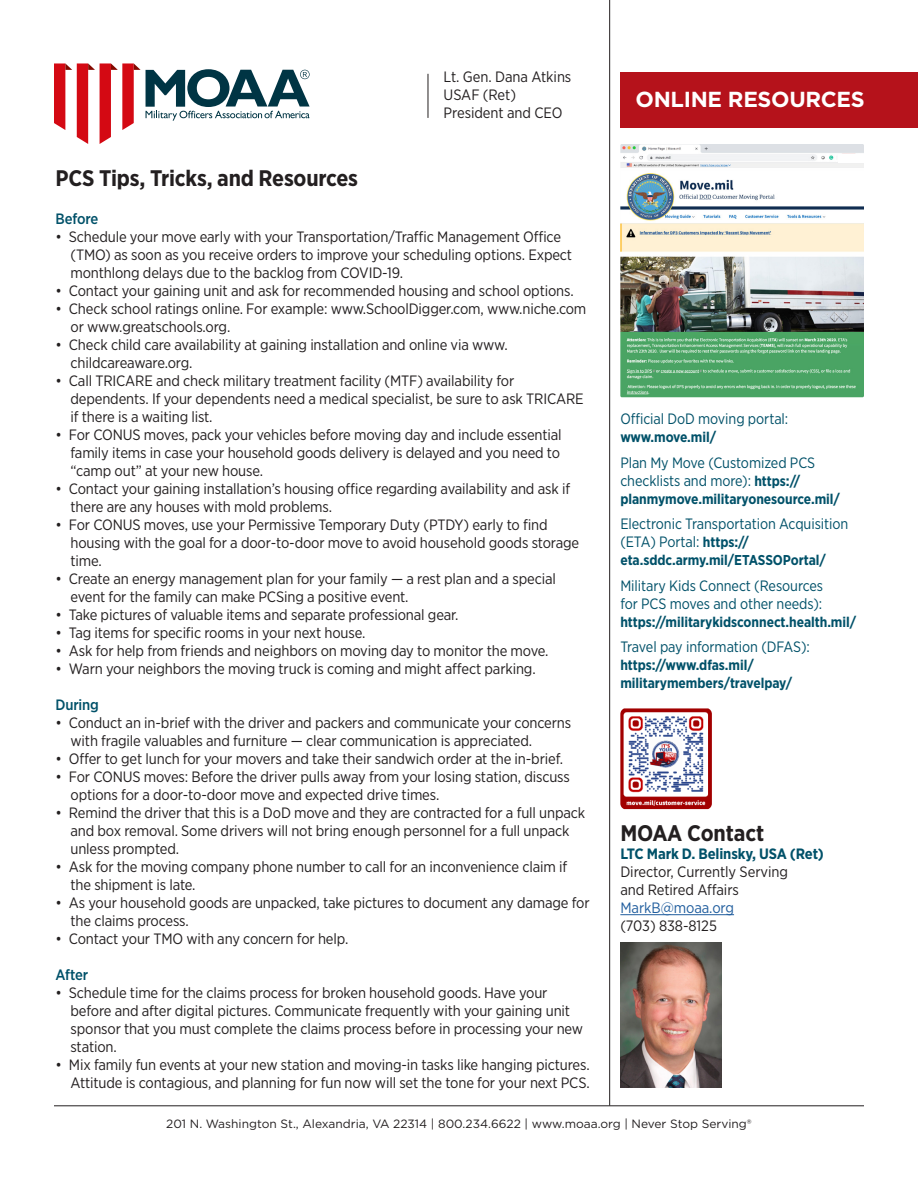
<style>
.page{position:relative;width:918px;height:1188px;background:#fff}
.page>*{position:absolute;margin:0;border:0;box-sizing:border-box;transform-origin:0 0}
.t1{font:700 22.5px "Gotham Narrow";letter-spacing:-.01em;color:#231f20}
.t2{font:700 21.75px "Gotham";letter-spacing:-.015em;color:#fff}
.t3{font:15px/18px "Gotham Narrow";letter-spacing:-.01em;color:#231f20}
.t4{font:15px/18px "Gotham Narrow";letter-spacing:-.005em;color:#005169}
.t5{font:700 15px "Gotham Narrow";letter-spacing:-.01em;color:#005169}
.t6{font:500 15px "Gotham Narrow";letter-spacing:-.01em;color:#005169}
.t7{font:15px "Gotham Narrow";letter-spacing:-.005em;color:#215e9e}
.t8{font:700 14.25px/18px "Gotham Narrow";letter-spacing:-.005em;color:#005169}
.t9{font:12px "Gotham";color:#231f20}
.s1{font-weight:700;font-size:14.25px}
</style>
<div class="page">
<div style="left:620px;top:72px;width:298px;height:56px;background:#b5121b"></div>
<svg style="left:54px;top:63px;width:256px;height:81px"></svg>
<hr style="left:428px;top:74px;width:1px;height:44px;background:#231f20">
<hr style="left:54px;top:1106px;width:810px;height:1px;background:#231f20">
<hr style="left:609px;top:0;width:1px;height:1106px;background:#231f20">
<hr style="left:620px;top:914px;width:114px;height:1px;background:#215e9e">
<img style="left:620px;top:942px;width:102px;height:146px">
<img style="left:620px;top:708px;width:92px;height:101px">
<img style="left:620px;top:144px;width:244px;height:253px">
<div style="left:838px;top:154px;width:25px;height:8px;background:#fff"></div>
<p class="t3" style="left:444px;top:68px;width:129px">Lt. Gen. Dana Atkins<br>USAF (Ret)<br>President and CEO</p>
<h1 class="t1" style="left:56px;top:164px;width:304px">PCS Tips, Tricks, and Resources</h1>
<p class="t6" style="left:56px;top:209px;width:44px">Before</p>
<p class="t3" style="left:70px;top:228px;width:503px;text-indent:-15px">• Schedule your move early with your Transportation/Traffic Management Office (TMO) as soon as you receive orders to improve your scheduling options. Expect monthlong delays due to the backlog from COVID-19.</p>
<p class="t3" style="left:56px;top:282px;width:520px">• Contact your gaining unit and ask for recommended housing and school options.</p>
<p class="t3" style="left:70px;top:300px;width:517px;text-indent:-15px">• Check school ratings online. For example: www.SchoolDigger.com, www.niche.com or www.greatschools.org.</p>
<p class="t3" style="left:70px;top:336px;width:439px;text-indent:-15px">• Check child care availability at gaining installation and online via www. childcareaware.org.</p>
<p class="t3" style="left:70px;top:372px;width:515px;text-indent:-15px">• Call TRICARE and check military treatment facility (MTF) availability for dependents. If your dependents need a medical specialist, be sure to ask TRICARE if there is a waiting list.</p>
<p class="t3" style="left:70px;top:426px;width:493px;text-align:justify;text-indent:-15px">• For CONUS moves, pack your vehicles before moving day and include essential family items in case your household goods delivery is delayed and you need to “camp out” at your new house.</p>
<p class="t3" style="left:70px;top:480px;width:501px;text-indent:-15px">• Contact your gaining installation’s housing office regarding availability and ask if there are any houses with mold problems.</p>
<p class="t3" style="left:70px;top:516px;width:510px;text-indent:-15px">• For CONUS moves, use your Permissive Temporary Duty (PTDY) early to find housing with the goal for a door-to-door move to avoid household goods storage time.</p>
<p class="t3" style="left:70px;top:570px;width:487px;text-indent:-15px">• Create an energy management plan for your family — a rest plan and a special event for the family can make PCSing a positive event.</p>
<p class="t3" style="left:56px;top:606px;width:405px">• Take pictures of valuable items and separate professional gear.</p>
<p class="t3" style="left:56px;top:624px;width:312px">• Tag items for specific rooms in your next house.</p>
<p class="t3" style="left:56px;top:642px;width:495px">• Ask for help from friends and neighbors on moving day to monitor the move.</p>
<p class="t3" style="left:56px;top:660px;width:482px">• Warn your neighbors the moving truck is coming and might affect parking.</p>
<p class="t6" style="left:56px;top:695px;width:45px">During</p>
<p class="t3" style="left:70px;top:714px;width:502px;text-indent:-15px">• Conduct an in-brief with the driver and packers and communicate your concerns with fragile valuables and furniture — clear communication is appreciated.</p>
<p class="t3" style="left:56px;top:750px;width:509px">• Offer to get lunch for your movers and take their sandwich order at the in-brief.</p>
<p class="t3" style="left:70px;top:768px;width:501px;text-indent:-15px">• For CONUS moves: Before the driver pulls away from your losing station, discuss options for a door-to-door move and expected drive times.</p>
<p class="t3" style="left:70px;top:804px;width:516px;text-indent:-15px">• Remind the driver that this is a DoD move and they are contracted for a full unpack and box removal. Some drivers will not bring enough personnel for a full unpack unless prompted.</p>
<p class="t3" style="left:70px;top:858px;width:498px;text-indent:-15px">• Ask for the moving company phone number to call for an inconvenience claim if the shipment is late.</p>
<p class="t3" style="left:70px;top:894px;width:521px;text-indent:-15px">• As your household goods are unpacked, take pictures to document any damage for the claims process.</p>
<p class="t3" style="left:56px;top:930px;width:294px">• Contact your TMO with any concern for help.</p>
<p class="t6" style="left:56px;top:965px;width:34px">After</p>
<p class="t3" style="left:70px;top:984px;width:514px;text-indent:-15px">• Schedule time for the claims process for broken household goods. Have your before and after digital pictures. Communicate frequently with your gaining unit sponsor that you must complete the claims process before in processing your new station.</p>
<p class="t3" style="left:56px;top:1056px;width:536px;text-align:right">• Mix family fun events at your new station and moving-in tasks like hanging pictures.<br>Attitude is contagious, and planning for fun now will set the tone for your next PCS.</p>
<h2 class="t2" style="left:636px;top:85px;width:231px">ONLINE RESOURCES</h2>
<p class="t4" style="left:620px;top:410px;width:169px">Official DoD moving portal:</p>
<p class="t8" style="left:620px;top:428px;width:97px">www.move.mil/</p>
<p class="t4" style="left:620px;top:453px;width:196px">Plan My Move (Customized PCS checklists and more): <span class="s1">https://</span></p>
<p class="t8" style="left:620px;top:490px;width:221px">planmymove.militaryonesource.mil/</p>
<p class="t4" style="left:620px;top:515px;width:230px">Electronic Transportation Acquisition (ETA) Portal: <span class="s1">https://</span></p>
<p class="t8" style="left:620px;top:551px;width:207px">eta.sddc.army.mil/ETASSOPortal/</p>
<p class="t4" style="left:620px;top:576px;width:204px">Military Kids Connect (Resources for PCS moves and other needs):</p>
<p class="t8" style="left:620px;top:613px;width:237px">https://militarykidsconnect.health.mil/</p>
<p class="t4" style="left:620px;top:638px;width:191px">Travel pay information (DFAS):</p>
<p class="t8" style="left:620px;top:656px;width:173px">https://www.dfas.mil/ militarymembers/travelpay/</p>
<h1 class="t1" style="left:620px;top:819px;width:146px">MOAA Contact</h1>
<p class="t5" style="left:620px;top:844px;width:205px">LTC Mark D. Belinsky, USA (Ret)</p>
<p class="t3" style="left:620px;top:863px;width:169px">Director, Currently Serving and Retired Affairs</p>
<p class="t7" style="left:620px;top:899px;width:115px">MarkB@moaa.org</p>
<p class="t3" style="left:620px;top:917px;width:98px">(703) 838-8125</p>
<p class="t9" style="left:166px;top:1116px;width:587px">201 N. Washington St., Alexandria, VA 22314 | 800.234.6622 | www.moaa.org | Never Stop Serving®</p>
</div>
